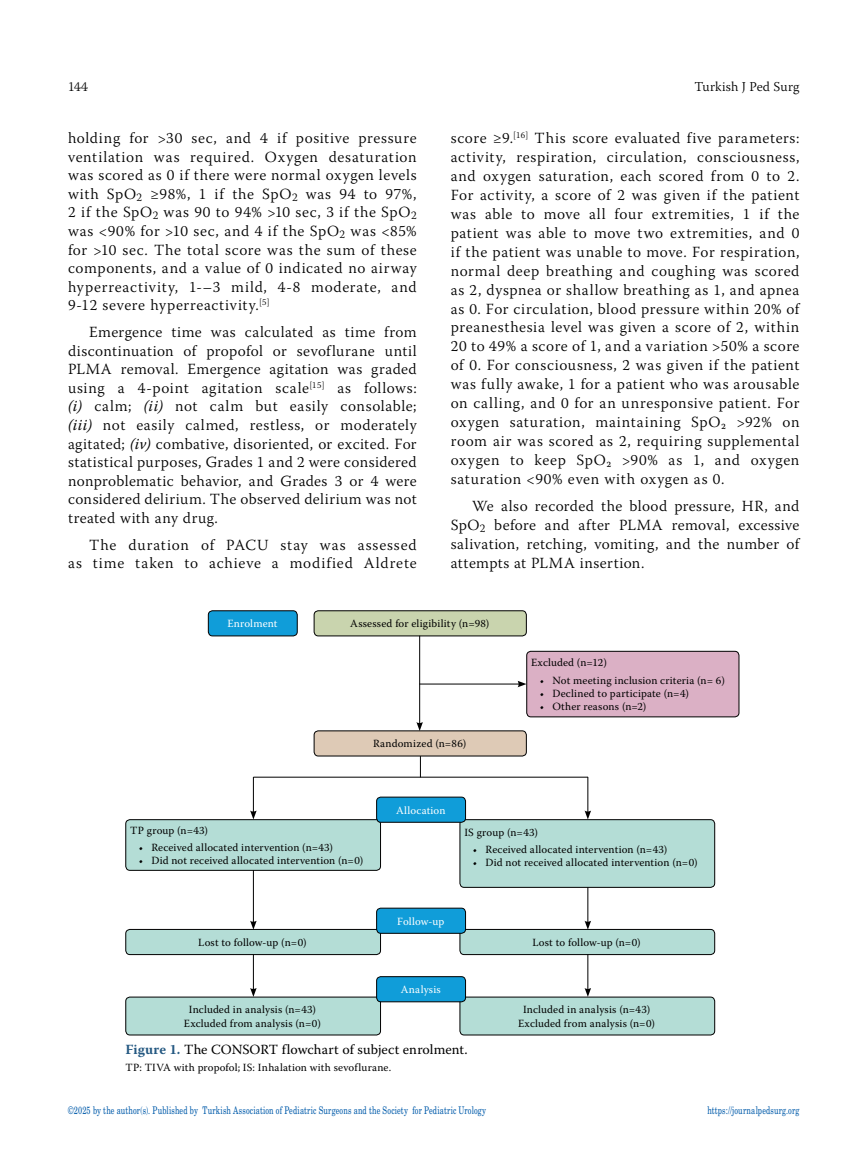
<style>
.page{position:relative;width:859px;height:1170px;background:#fff}
.page>*{position:absolute;margin:0;border:0;box-sizing:border-box;transform-origin:0 0}
.t1{font:300 15.45px/18.9px "Warnock Pro";letter-spacing:.045em;color:#000;text-align:justify}
.t2{font:13.95px "Warnock Pro";color:#000}
.t3{font:300 13.5px "Warnock Pro";letter-spacing:.005em;color:#000}
.t4{font:10.95px/13.2px "Warnock Pro";letter-spacing:.015em;color:#000;text-align:center}
.t5{font:10.95px "Warnock Pro";letter-spacing:.015em;color:#fff}
.t6{font:10.5px "Madison Tr";letter-spacing:.015em;color:#005baa}
.s1{font-weight:400;font-style:italic}
.s2{font-weight:700;color:#255982}
</style>
<div class="page">
<div style="left:314px;top:610px;width:212px;height:26px;background:#c9d4ae;border-radius:4px"></div>
<div style="left:314px;top:610px;width:212px;height:26px;border:1px solid #000;border-radius:4px"></div>
<div style="left:527px;top:651px;width:212px;height:65px;background:#dbb0c5;border-radius:4px"></div>
<div style="left:526px;top:651px;width:213px;height:66px;border:1px solid #000;border-radius:4px"></div>
<div style="left:126px;top:819px;width:254px;height:51px;background:#b4ddd6;border-radius:4px"></div>
<div style="left:126px;top:819px;width:255px;height:51px;border:1px solid #000;border-radius:4px"></div>
<div style="left:126px;top:929px;width:254px;height:25px;background:#b4ddd6;border-radius:4px"></div>
<div style="left:126px;top:929px;width:255px;height:25px;border:1px solid #000;border-radius:4px"></div>
<div style="left:126px;top:996px;width:254px;height:38px;background:#b4ddd6;border-radius:4px"></div>
<div style="left:126px;top:996px;width:255px;height:39px;border:1px solid #000;border-radius:4px"></div>
<div style="left:460px;top:929px;width:255px;height:25px;background:#b4ddd6;border-radius:4px"></div>
<div style="left:460px;top:929px;width:255px;height:25px;border:1px solid #000;border-radius:4px"></div>
<div style="left:460px;top:996px;width:255px;height:38px;background:#b4ddd6;border-radius:4px"></div>
<div style="left:460px;top:996px;width:255px;height:39px;border:1px solid #000;border-radius:4px"></div>
<div style="left:460px;top:819px;width:255px;height:68px;background:#b4ddd6;border-radius:4px"></div>
<div style="left:460px;top:819px;width:255px;height:68px;border:1px solid #000;border-radius:4px"></div>
<div style="left:314px;top:730px;width:212px;height:26px;background:#decab6;border-radius:4px"></div>
<div style="left:314px;top:730px;width:212px;height:26px;border:1px solid #000;border-radius:4px"></div>
<div style="left:208px;top:610px;width:89px;height:26px;background:#109dd9;border-radius:4px"></div>
<div style="left:208px;top:610px;width:89px;height:26px;border:1px solid #000;border-radius:4px"></div>
<div style="left:377px;top:797px;width:88px;height:25px;background:#109dd9;border-radius:4px"></div>
<div style="left:376px;top:796px;width:90px;height:26px;border:1px solid #000;border-radius:4px"></div>
<div style="left:377px;top:908px;width:88px;height:25px;background:#109dd9;border-radius:4px"></div>
<div style="left:376px;top:907px;width:90px;height:26px;border:1px solid #000;border-radius:4px"></div>
<div style="left:377px;top:976px;width:88px;height:25px;background:#109dd9;border-radius:4px"></div>
<div style="left:376px;top:976px;width:90px;height:25px;border:1px solid #000;border-radius:4px"></div>
<hr style="left:419px;top:635px;width:1px;height:89px;background:#000">
<svg style="left:416px;top:722px;width:7px;height:9px"></svg>
<hr style="left:419px;top:683px;width:101px;height:1px;background:#000">
<svg style="left:518px;top:681px;width:8px;height:6px"></svg>
<svg style="left:420px;top:756px;width:1px;height:20px"></svg>
<hr style="left:254px;top:776px;width:334px;height:1px;background:#000">
<hr style="left:253px;top:776px;width:1px;height:36px;background:#000">
<svg style="left:250px;top:810px;width:7px;height:9px"></svg>
<hr style="left:253px;top:870px;width:1px;height:53px;background:#000">
<svg style="left:250px;top:920px;width:7px;height:9px"></svg>
<hr style="left:588px;top:776px;width:1px;height:36px;background:#000">
<svg style="left:585px;top:810px;width:6px;height:9px"></svg>
<hr style="left:588px;top:887px;width:1px;height:36px;background:#000">
<svg style="left:585px;top:920px;width:6px;height:9px"></svg>
<hr style="left:588px;top:954px;width:1px;height:36px;background:#000">
<svg style="left:585px;top:987px;width:6px;height:9px"></svg>
<hr style="left:253px;top:954px;width:1px;height:36px;background:#000">
<svg style="left:250px;top:987px;width:7px;height:9px"></svg>
<p class="t3" style="left:68px;top:78px;width:21px">144</p>
<p class="t3" style="left:695px;top:78px;width:106px">Turkish J Ped Surg</p>
<p class="t1" style="left:68px;top:129px;width:350px">holding for &gt;30 sec, and 4 if positive pressure ventilation was required. Oxygen desaturation was scored as 0 if there were normal oxygen levels with SpO<sub>2</sub> ≥98%, 1 if the SpO<sub>2</sub> was 94 to 97%, 2 if the SpO<sub>2</sub> was 90 to 94% &gt;10 sec, 3 if the SpO<sub>2 </sub>was &lt;90% for &gt;10 sec, and 4 if the SpO<sub>2</sub> was &lt;85% for &gt;10 sec. The total score was the sum of these components, and a value of 0 indicated no airway hyperreactivity, 1-–3 mild, 4-8 moderate, and 9-12 severe hyperreactivity.<sup>[5]</sup></p>
<p class="t1" style="left:68px;top:322px;width:350px;text-indent:21px">Emergence time was calculated as time from discontinuation of propofol or sevoflurane until PLMA removal. Emergence agitation was graded using a 4-point agitation scale<sup>[15]</sup> as follows: <span class="s1">(i)</span> calm; <span class="s1">(ii)</span> not calm but easily consolable; <span class="s1">(iii)</span> not easily calmed, restless, or moderately agitated; <span class="s1">(iv)</span> combative, disoriented, or excited. For statistical purposes, Grades 1 and 2 were considered nonproblematic behavior, and Grades 3 or 4 were considered delirium. The observed delirium was not treated with any drug.</p>
<p class="t1" style="left:68px;top:535px;width:350px;text-align:right">The duration of PACU stay was assessed<br>as time taken to achieve a modified Aldrete</p>
<p class="t1" style="left:451px;top:128px;width:350px">score ≥9.<sup>[16]</sup> This score evaluated five parameters: activity, respiration, circulation, consciousness, and oxygen saturation, each scored from 0 to 2.<br>For activity, a score of 2 was given if the patient was able to move all four extremities, 1 if the patient was able to move two extremities, and 0 if the patient was unable to move. For respiration, normal deep breathing and coughing was scored as 2, dyspnea or shallow breathing as 1, and apnea as 0. For circulation, blood pressure within 20% of preanesthesia level was given a score of 2, within 20 to 49% a score of 1, and a variation &gt;50% a score of 0. For consciousness, 2 was given if the patient was fully awake, 1 for a patient who was arousable on calling, and 0 for an unresponsive patient. For oxygen saturation, maintaining SpO₂ &gt;92% on room air was scored as 2, requiring supplemental oxygen to keep SpO₂ &gt;90% as 1, and oxygen saturation &lt;90% even with oxygen as 0.</p>
<p class="t1" style="left:451px;top:496px;width:350px;text-indent:21px">We also recorded the blood pressure, HR, and SpO<sub>2</sub> before and after PLMA removal, excessive salivation, retching, vomiting, and the number of attempts at PLMA insertion.</p>
<p class="t5" style="left:227px;top:617px;width:52px">Enrolment</p>
<p class="t4" style="left:350px;top:617px;width:141px">Assessed for eligibility (n=98)</p>
<p class="t4" style="left:373px;top:737px;width:95px">Randomized (n=86)</p>
<p class="t5" style="left:396px;top:803px;width:51px">Allocation</p>
<p class="t4" style="left:531px;top:655px;width:77px">Excluded (n=12)</p>
<p class="t4" style="left:540px;top:673px;width:187px">• Not meeting inclusion criteria (n= 6)</p>
<p class="t4" style="left:540px;top:686px;width:151px">• Declined to participate (n=4)</p>
<p class="t4" style="left:540px;top:699px;width:108px">• Other reasons (n=2)</p>
<p class="t4" style="left:130px;top:823px;width:79px">TP group (n=43)</p>
<p class="t4" style="left:139px;top:840px;width:196px">• Received allocated intervention (n=43)</p>
<p class="t4" style="left:139px;top:853px;width:226px">• Did not received allocated intervention (n=0)</p>
<p class="t4" style="left:464px;top:825px;width:75px">IS group (n=43)</p>
<p class="t4" style="left:473px;top:842px;width:196px">• Received allocated intervention (n=43)</p>
<p class="t4" style="left:473px;top:855px;width:226px">• Did not received allocated intervention (n=0)</p>
<p class="t5" style="left:397px;top:914px;width:49px">Follow-up</p>
<p class="t4" style="left:198px;top:935px;width:110px">Lost to follow-up (n=0)</p>
<p class="t4" style="left:532px;top:935px;width:110px">Lost to follow-up (n=0)</p>
<p class="t5" style="left:401px;top:982px;width:42px">Analysis</p>
<p class="t4" style="left:184px;top:1003px;width:138px">Included in analysis (n=43)<br>Excluded from analysis (n=0)</p>
<p class="t4" style="left:518px;top:1003px;width:138px">Included in analysis (n=43)<br>Excluded from analysis (n=0)</p>
<p class="t2" style="left:126px;top:1040px;width:344px"><span class="s2">Figure 1.</span> The CONSORT flowchart of subject enrolment.</p>
<p class="t4" style="left:126px;top:1060px;width:267px">TP: TIVA with propofol; IS: Inhalation with sevoflurane.</p>
<p class="t6" style="left:68px;top:1103px;width:420px">©2025 by the author(s). Published by Turkish Association of Pediatric Surgeons and the Society for Pediatric Urology</p>
<p class="t6" style="left:707px;top:1103px;width:94px">https://journalpedsurg.org</p>
</div>
